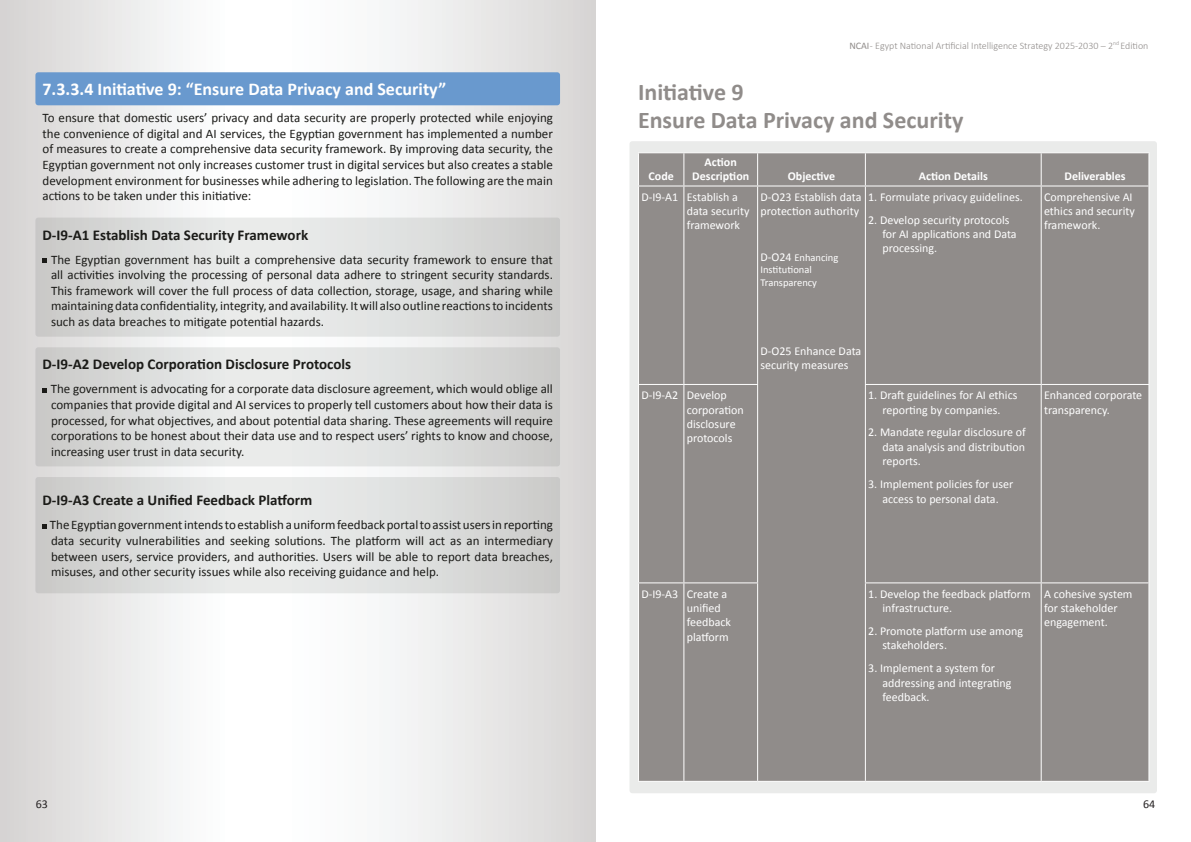
<style>
.page{position:relative;width:1191px;height:842px;background:#fff}
.page>*{position:absolute;margin:0;border:0;box-sizing:border-box;transform-origin:0 0}
.t1{font:700 24px/28.8px "Calibri";color:#908c8a}
.t2{font:700 18px "Calibri";color:#fff}
.t3{font:700 15px "Calibri";color:#1b1b18}
.t4{font:13px/15.6px "Calibri";color:#1b1b18;text-align:justify}
.t5{font:12px/14.4px "Calibri";color:#fff}
.t6{font:700 12px/14.4px "Calibri";color:#fff;text-align:center}
.t7{font:12px "Calibri";color:#231f20}
.t8{font:10.5px/12.6px "Calibri";color:#fff}
.t9{font:300 10px "Calibri";color:#908c8a}
.s1{font-weight:400}
.s2{font-size:12px}
</style>
<div class="page">
<svg style="left:0;top:0;width:595px;height:842px"></svg>
<div style="left:629px;top:141px;width:528px;height:652px;background:#eaebea;border-radius:3px"></div>
<svg style="left:35px;top:347px;width:525px;height:119px;background:#dcdddc"></svg>
<svg style="left:35px;top:218px;width:525px;height:119px;background:#dcdddc"></svg>
<svg style="left:35px;top:477px;width:525px;height:116px;background:#dcdddc"></svg>
<div style="left:35px;top:72px;width:525px;height:33px;background:#6999ce;border-radius:3px"></div>
<svg style="left:43px;top:258px;width:4px;height:5px"></svg>
<svg style="left:43px;top:388px;width:4px;height:4px"></svg>
<svg style="left:43px;top:524px;width:4px;height:4px"></svg>
<div style="left:639px;top:153px;width:509px;height:628px;background:#908c8a"></div>
<hr style="left:638px;top:153px;width:1px;height:32px;background:#fff">
<hr style="left:638px;top:152px;width:46px;height:1px;background:#fff">
<hr style="left:684px;top:152px;width:73px;height:1px;background:#fff">
<hr style="left:683px;top:153px;width:1px;height:32px;background:#fff">
<hr style="left:757px;top:153px;width:1px;height:32px;background:#fff">
<hr style="left:757px;top:152px;width:108px;height:1px;background:#fff">
<hr style="left:865px;top:153px;width:1px;height:32px;background:#fff">
<hr style="left:865px;top:152px;width:176px;height:1px;background:#fff">
<hr style="left:1041px;top:152px;width:108px;height:1px;background:#fff">
<hr style="left:1040px;top:153px;width:1px;height:32px;background:#fff">
<hr style="left:1148px;top:153px;width:1px;height:32px;background:#fff">
<hr style="left:638px;top:186px;width:1px;height:198px;background:#fff">
<hr style="left:638px;top:185px;width:46px;height:1px;background:#fff">
<hr style="left:683px;top:186px;width:1px;height:198px;background:#fff">
<hr style="left:684px;top:185px;width:73px;height:1px;background:#fff">
<hr style="left:757px;top:186px;width:1px;height:198px;background:#fff">
<hr style="left:757px;top:185px;width:108px;height:1px;background:#fff">
<hr style="left:865px;top:186px;width:1px;height:198px;background:#fff">
<hr style="left:865px;top:185px;width:176px;height:1px;background:#fff">
<hr style="left:1041px;top:185px;width:108px;height:1px;background:#fff">
<hr style="left:1040px;top:186px;width:1px;height:198px;background:#fff">
<hr style="left:1148px;top:186px;width:1px;height:198px;background:#fff">
<hr style="left:638px;top:385px;width:1px;height:197px;background:#fff">
<hr style="left:638px;top:384px;width:46px;height:1px;background:#fff">
<hr style="left:684px;top:384px;width:74px;height:1px;background:#fff">
<hr style="left:683px;top:385px;width:1px;height:197px;background:#fff">
<hr style="left:757px;top:385px;width:1px;height:197px;background:#fff">
<hr style="left:865px;top:385px;width:1px;height:197px;background:#fff">
<hr style="left:865px;top:384px;width:176px;height:1px;background:#fff">
<hr style="left:1041px;top:384px;width:108px;height:1px;background:#fff">
<hr style="left:1040px;top:385px;width:1px;height:197px;background:#fff">
<hr style="left:1148px;top:385px;width:1px;height:197px;background:#fff">
<hr style="left:638px;top:583px;width:1px;height:198px;background:#fff">
<hr style="left:638px;top:582px;width:46px;height:1px;background:#fff">
<hr style="left:684px;top:582px;width:74px;height:1px;background:#fff">
<hr style="left:683px;top:583px;width:1px;height:198px;background:#fff">
<hr style="left:638px;top:781px;width:46px;height:1px;background:#fff">
<hr style="left:684px;top:781px;width:73px;height:1px;background:#fff">
<hr style="left:757px;top:583px;width:1px;height:198px;background:#fff">
<hr style="left:757px;top:781px;width:108px;height:1px;background:#fff">
<hr style="left:865px;top:583px;width:1px;height:198px;background:#fff">
<hr style="left:865px;top:582px;width:176px;height:1px;background:#fff">
<hr style="left:1041px;top:582px;width:108px;height:1px;background:#fff">
<hr style="left:1040px;top:583px;width:1px;height:198px;background:#fff">
<hr style="left:1148px;top:583px;width:1px;height:198px;background:#fff">
<hr style="left:865px;top:781px;width:176px;height:1px;background:#fff">
<hr style="left:1041px;top:781px;width:108px;height:1px;background:#fff">
<h2 class="t2" style="left:43px;top:76px;width:405px">7.3.3.4 Initiative 9: “Ensure Data Privacy and Security”</h2>
<p class="t4" style="left:43px;top:109px;width:512px">To ensure that domestic users’ privacy and data security are properly protected while enjoying the convenience of digital and AI services, the Egyptian government has implemented a number of measures to create a comprehensive data security framework. By improving data security, the Egyptian government not only increases customer trust in digital services but also creates a stable development environment for businesses while adhering to legislation. The following are the main actions to be taken under this initiative:</p>
<p class="t3" style="left:43px;top:224px;width:267px">D-I9-A1 Establish Data Security Framework</p>
<p class="t4" style="left:51px;top:251px;width:503px">The Egyptian government has built a comprehensive data security framework to ensure that all activities involving the processing of personal data adhere to stringent security standards.<br>This framework will cover the full process of data collection, storage, usage, and sharing while maintaining data confidentiality, integrity, and availability. It will also outline reactions to incidents such as data breaches to mitigate potential hazards.</p>
<p class="t3" style="left:43px;top:354px;width:310px">D-I9-A2 Develop Corporation Disclosure Protocols</p>
<p class="t4" style="left:51px;top:381px;width:504px">The government is advocating for a corporate data disclosure agreement, which would oblige all companies that provide digital and AI services to properly tell customers about how their data is processed, for what objectives, and about potential data sharing. These agreements will require corporations to be honest about their data use and to respect users’ rights to know and choose, increasing user trust in data security.</p>
<p class="t3" style="left:43px;top:490px;width:271px">D-I9-A3 Create a Unified Feedback Platform</p>
<p class="t4" style="left:50px;top:517px;width:504px">The Egyptian government intends to establish a uniform feedback portal to assist users in reporting data security vulnerabilities and seeking solutions. The platform will act as an intermediary between users, service providers, and authorities. Users will be able to report data breaches, misuses, and other security issues while also receiving guidance and help.</p>
<p class="t7" style="left:36px;top:797px;width:14px">63</p>
<p class="t9" style="left:849px;top:39px;width:301px"><span class="s1">NCAI</span> - Egypt National Artificial Intelligence Strategy 2025-2030 – 2<sup>nd</sup> Edition</p>
<h1 class="t1" style="left:638px;top:76px;width:327px">Initiative 9<br>Ensure Data Privacy and Security</h1>
<p class="t6" style="left:648px;top:169px;width:27px">Code</p>
<p class="t6" style="left:692px;top:154px;width:58px">Action<br>Description</p>
<p class="t6" style="left:788px;top:169px;width:49px">Objective</p>
<p class="t6" style="left:918px;top:169px;width:71px">Action Details</p>
<p class="t6" style="left:1064px;top:169px;width:63px">Deliverables</p>
<p class="t5" style="left:687px;top:189px;width:64px;text-indent:-45px">D-I9-A1 Establish a data security framework</p>
<p class="t5" style="left:760px;top:189px;width:103px">D-O23 Establish data protection authority</p>
<p class="t8" style="left:760px;top:251px;width:79px"><span class="s2">D-O24</span> Enhancing<br>Institutional<br>Transparency</p>
<p class="t5" style="left:868px;top:189px;width:156px">1. Formulate privacy guidelines.</p>
<p class="t5" style="left:882px;top:212px;width:136px;text-indent:-14px">2. Develop security protocols for AI applications and Data processing.</p>
<p class="t5" style="left:1044px;top:189px;width:92px">Comprehensive AI ethics and security framework.</p>
<p class="t5" style="left:760px;top:343px;width:102px">D-O25 Enhance Data security measures</p>
<p class="t5" style="left:686px;top:387px;width:59px;text-indent:-45px">D-I9-A2 Develop corporation disclosure protocols</p>
<p class="t5" style="left:868px;top:387px;width:151px;text-align:center">1. Draft guidelines for AI ethics reporting by companies.</p>
<p class="t5" style="left:882px;top:425px;width:145px;text-align:justify;text-indent:-14px">2. Mandate regular disclosure of data analysis and distribution reports.</p>
<p class="t5" style="left:868px;top:476px;width:147px;text-align:center">3. Implement policies for user access to personal data.</p>
<p class="t5" style="left:1044px;top:387px;width:100px">Enhanced corporate transparency.</p>
<p class="t5" style="left:687px;top:586px;width:46px;text-indent:-45px">D-I9-A3 Create a unified feedback platform</p>
<p class="t5" style="left:882px;top:586px;width:150px;text-indent:-14px">1. Develop the feedback platform infrastructure.</p>
<p class="t5" style="left:882px;top:623px;width:142px;text-indent:-14px">2. Promote platform use among stakeholders.</p>
<p class="t5" style="left:882px;top:660px;width:130px;text-indent:-14px">3. Implement a system for addressing and integrating feedback.</p>
<p class="t5" style="left:1044px;top:586px;width:90px">A cohesive system for stakeholder engagement.</p>
<p class="t7" style="left:1143px;top:797px;width:14px">64</p>
</div>
